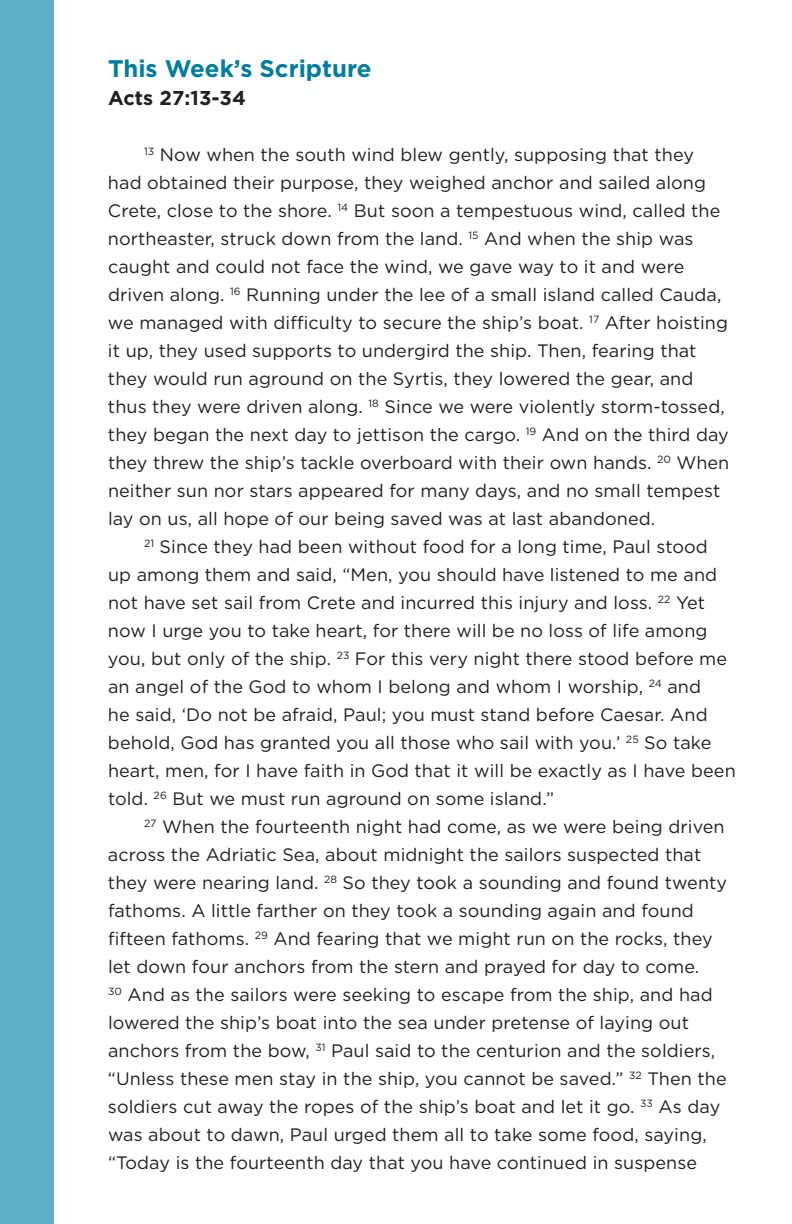
<style>
.page{position:relative;width:792px;height:1224px;background:#fff}
.page>*{position:absolute;margin:0;border:0;box-sizing:border-box;transform-origin:0 0}
.t1{font:700 24px "Gotham";color:#007da1}
.t2{font:700 20px "Gotham";letter-spacing:.005em;color:#231f20}
.t3{font:18px/28px "Gotham";letter-spacing:.005em;color:#231f20}
</style>
<div class="page">
<div style="left:0;top:0;width:54px;height:1224px;background:#5eb0ca"></div>
<h1 class="t1" style="left:108px;top:53px;width:265px">This Week’s Scripture</h1>
<p class="t2" style="left:108px;top:85px;width:139px">Acts 27:13-34</p>
<p class="t3" style="left:108px;top:140px;width:623px;text-indent:36px"><sup>13</sup> Now when the south wind blew gently, supposing that they had obtained their purpose, they weighed anchor and sailed along Crete, close to the shore. <sup>14</sup> But soon a tempestuous wind, called the northeaster, struck down from the land. <sup>15</sup> And when the ship was caught and could not face the wind, we gave way to it and were driven along. <sup>16</sup> Running under the lee of a small island called Cauda, we managed with difficulty to secure the ship’s boat. <sup>17</sup> After hoisting it up, they used supports to undergird the ship. Then, fearing that they would run aground on the Syrtis, they lowered the gear, and thus they were driven along. <sup>18</sup> Since we were violently storm-tossed, they began the next day to jettison the cargo. <sup>19</sup> And on the third day they threw the ship’s tackle overboard with their own hands. <sup>20</sup> When neither sun nor stars appeared for many days, and no small tempest lay on us, all hope of our being saved was at last abandoned.</p>
<p class="t3" style="left:108px;top:532px;width:629px;text-indent:36px"><sup>21</sup> Since they had been without food for a long time, Paul stood<br>up among them and said, “Men, you should have listened to me and not have set sail from Crete and incurred this injury and loss. <sup>22</sup> Yet now I urge you to take heart, for there will be no loss of life among you, but only of the ship. <sup>23</sup> For this very night there stood before me an angel of the God to whom I belong and whom I worship, <sup>24</sup> and<br>he said, ‘Do not be afraid, Paul; you must stand before Caesar. And behold, God has granted you all those who sail with you.’ <sup>25</sup> So take heart, men, for I have faith in God that it will be exactly as I have been told. <sup>26</sup> But we must run aground on some island.”</p>
<p class="t3" style="left:108px;top:812px;width:621px;text-indent:36px"><sup>27</sup> When the fourteenth night had come, as we were being driven across the Adriatic Sea, about midnight the sailors suspected that they were nearing land. <sup>28</sup> So they took a sounding and found twenty fathoms. A little farther on they took a sounding again and found fifteen fathoms. <sup>29</sup> And fearing that we might run on the rocks, they let down four anchors from the stern and prayed for day to come.<br><sup>30</sup> And as the sailors were seeking to escape from the ship, and had lowered the ship’s boat into the sea under pretense of laying out anchors from the bow, <sup>31</sup> Paul said to the centurion and the soldiers, “Unless these men stay in the ship, you cannot be saved.” <sup>32</sup> Then the soldiers cut away the ropes of the ship’s boat and let it go. <sup>33</sup> As day was about to dawn, Paul urged them all to take some food, saying, “Today is the fourteenth day that you have continued in suspense</p>
</div>
